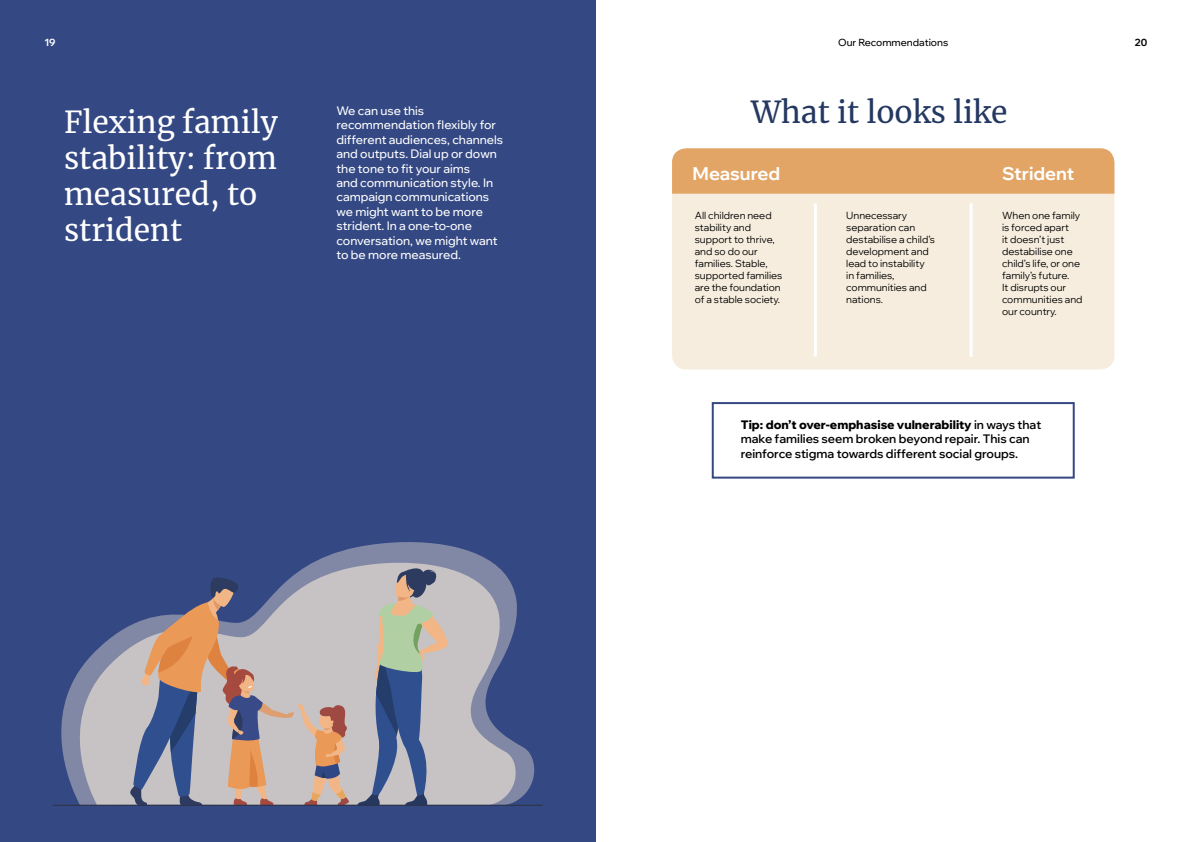
<style>
.page{position:relative;width:1191px;height:842px;background:#fff}
.page>*{position:absolute;margin:0;border:0;box-sizing:border-box;transform-origin:0 0}
.t1{font:30px/36px "Merriweather";color:#fff}
.t2{font:30px "Merriweather";color:#243861}
.t3{font:700 18px "Wix Madefor Display";color:#fff}
.t4{font:500 12px/14.4px "Wix Madefor Display";color:#fff}
.t5{font:600 12px/14.4px "Wix Madefor Display";color:#000}
.t6{font:10px/12px "Wix Madefor Display";color:#000}
.t7{font:500 10px "Wix Madefor Display";color:#000}
.t8{font:700 10px "Wix Madefor Display";color:#fff}
.t9{font:700 10px "Wix Madefor Display";color:#000}
.s1{font-weight:800}
</style>
<div class="page">
<div style="left:0;top:0;width:595px;height:842px;background:#344883"></div>
<svg style="left:52px;top:542px;width:486px;height:264px"></svg>
<svg style="left:71px;top:563px;width:448px;height:242px"></svg>
<svg style="left:357px;top:564px;width:91px;height:241px"></svg>
<svg style="left:130px;top:577px;width:219px;height:228px"></svg>
<hr style="left:53px;top:805px;width:490px;height:1px;background:#2e364f">
<div style="left:672px;top:148px;width:442px;height:221px;background:#f6edde;border-radius:14px"></div>
<div style="left:672px;top:148px;width:442px;height:46px;background:#e2a566"></div>
<hr style="left:969px;top:203px;width:3px;height:154px;background:#fff">
<hr style="left:814px;top:203px;width:3px;height:154px;background:#fff">
<div style="left:711px;top:402px;width:363px;height:77px;border:2px solid #344883"></div>
<p class="t7" style="left:838px;top:35px;width:112px">Our Recommendations</p>
<p class="t8" style="left:44px;top:35px;width:13px">19</p>
<p class="t9" style="left:1134px;top:35px;width:14px">20</p>
<h1 class="t1" style="left:64px;top:103px;width:215px">Flexing family stability: from measured, to strident</h1>
<p class="t4" style="left:336px;top:103px;width:168px">We can use this recommendation flexibly for different audiences, channels and outputs. Dial up or down the tone to fit your aims<br>and communication style. In campaign communications we might want to be more strident. In a one-to-one conversation, we might want to be more measured.</p>
<h1 class="t2" style="left:751px;top:92px;width:258px">What it looks like</h1>
<h2 class="t3" style="left:692px;top:159px;width:89px">Measured</h2>
<h2 class="t3" style="left:1002px;top:159px;width:74px">Strident</h2>
<p class="t6" style="left:695px;top:209px;width:89px">All children need stability and support to thrive, and so do our families. Stable, supported families are the foundation of a stable society.</p>
<p class="t6" style="left:846px;top:209px;width:90px">Unnecessary separation can destabilise a child’s development and lead to instability in families, communities and nations.</p>
<p class="t6" style="left:1002px;top:209px;width:82px">When one family is forced apart<br>it doesn’t just destabilise one child’s life, or one family’s future.<br>It disrupts our communities and our country.</p>
<p class="t5" style="left:740px;top:416px;width:302px"><span class="s1">Tip: don’t over-emphasise vulnerability</span> in ways that make families seem broken beyond repair. This can reinforce stigma towards different social groups.</p>
</div>
